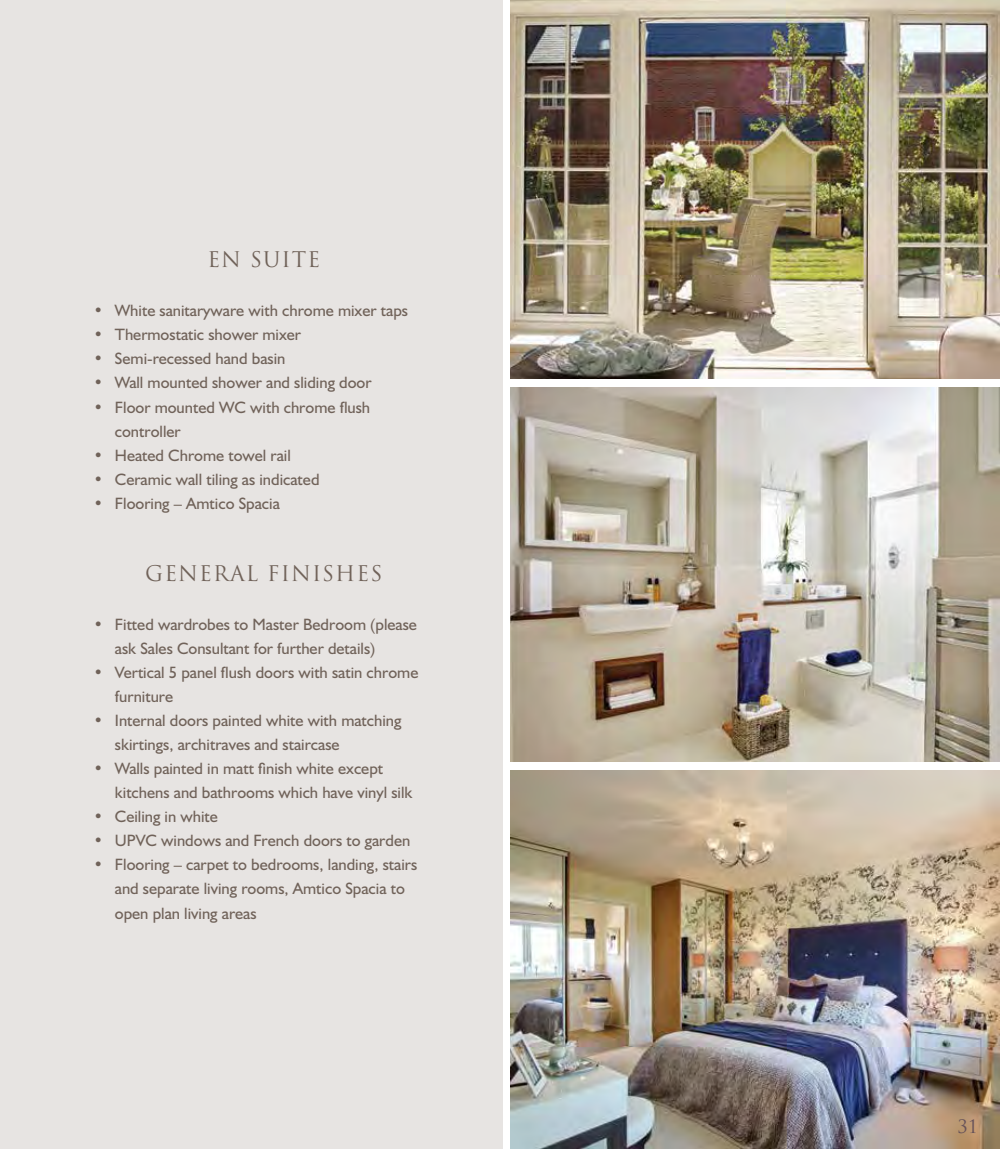
<style>
.page{position:relative;width:1000px;height:1149px;background:#fff}
.page>*{position:absolute;margin:0;border:0;box-sizing:border-box;transform-origin:0 0}
.t1{font:21px "Trajan Pro";letter-spacing:.05em;color:#706259}
.t2{font:18px "Trajan Pro";color:#655159}
.t3{font:16.5px/24px "Humanist 521 BT";color:#706259}
</style>
<div class="page">
<img style="left:510px;top:0;width:489px;height:378px">
<img style="left:510px;top:387px;width:489px;height:374px">
<img style="left:510px;top:770px;width:489px;height:378px">
<div style="left:0;top:0;width:502px;height:1148px;background:#e7e4e2"></div>
<p class="t1" style="left:207px;top:246px;width:114px">EN SUITE</p>
<p class="t3" style="left:94px;top:298px;width:316px">• White sanitaryware with chrome mixer taps</p>
<p class="t3" style="left:94px;top:322px;width:209px">• Thermostatic shower mixer</p>
<p class="t3" style="left:94px;top:346px;width:193px">• Semi-recessed hand basin</p>
<p class="t3" style="left:94px;top:370px;width:279px">• Wall mounted shower and sliding door</p>
<p class="t3" style="left:115px;top:394px;width:257px;text-indent:-21px">• Floor mounted WC with chrome flush controller</p>
<p class="t3" style="left:94px;top:442px;width:199px">• Heated Chrome towel rail</p>
<p class="t3" style="left:94px;top:466px;width:227px">• Ceramic wall tiling as indicated</p>
<p class="t3" style="left:94px;top:490px;width:188px">• Flooring – Amtico Spacia</p>
<p class="t1" style="left:145px;top:559px;width:238px">GENERAL FINISHES</p>
<p class="t3" style="left:115px;top:612px;width:303px;text-indent:-21px">• Fitted wardrobes to Master Bedroom (please ask Sales Consultant for further details)</p>
<p class="t3" style="left:115px;top:660px;width:305px;text-indent:-21px">• Vertical 5 panel flush doors with satin chrome furniture</p>
<p class="t3" style="left:115px;top:708px;width:288px;text-indent:-21px">• Internal doors painted white with matching skirtings, architraves and staircase</p>
<p class="t3" style="left:115px;top:756px;width:299px;text-indent:-21px">• Walls painted in matt finish white except kitchens and bathrooms which have vinyl silk</p>
<p class="t3" style="left:94px;top:804px;width:126px">• Ceiling in white</p>
<p class="t3" style="left:94px;top:828px;width:318px">• UPVC windows and French doors to garden</p>
<p class="t3" style="left:115px;top:852px;width:304px;text-indent:-21px">• Flooring – carpet to bedrooms, landing, stairs and separate living rooms, Amtico Spacia to open plan living areas</p>
<p class="t2" style="left:957px;top:1114px;width:22px">31</p>
</div>
